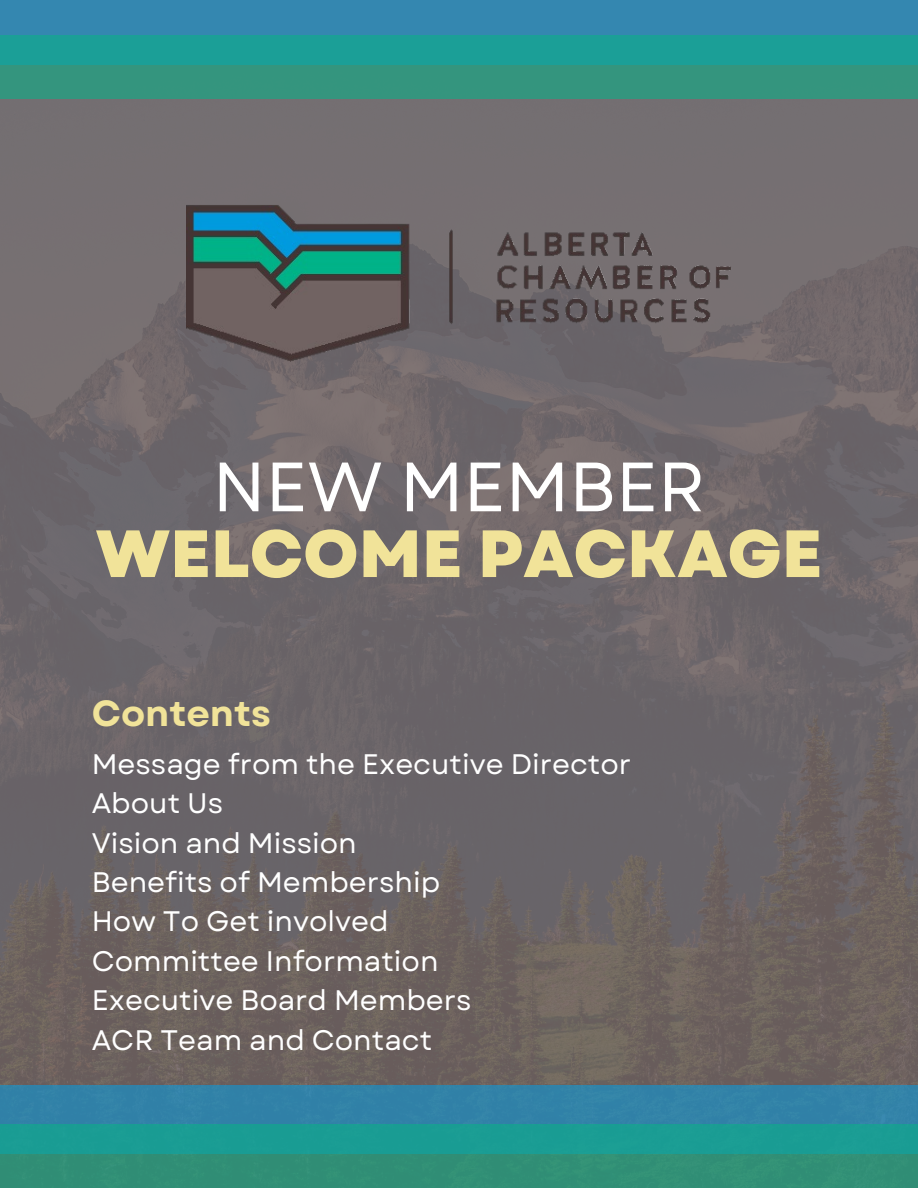
<style>
.page{position:relative;width:918px;height:1188px;background:#fff}
.page>*{position:absolute;margin:0;border:0;box-sizing:border-box;transform-origin:0 0}
.t1{font:69.6px "Garet";color:#fff}
.t2{font:800 66.6px "Garet";color:#f1e399}
.t3{font:700 36.3px "Garet";color:#f1e399}
.t4{font:28.2px "Garet";color:#fff}
</style>
<div class="page">
<img style="left:0;top:99px;width:918px;height:987px">
<img style="left:186px;top:204px;width:546px;height:158px">
<div style="left:0;top:0;width:918px;height:65px;background:#3487b0"></div>
<div style="left:0;top:36px;width:918px;height:63px;background:linear-gradient(to right,#289a8a,#289a8a)"></div>
<div style="left:0;top:1086px;width:918px;height:68px;background:#3182a8"></div>
<svg style="left:0;top:1125px;width:918px;height:63px;fill:#309377"></svg>
<p class="t1" style="left:213px;top:437px;width:494px">NEW MEMBER</p>
<p class="t2" style="left:96px;top:506px;width:728px">WELCOME PACKAGE</p>
<p class="t3" style="left:92px;top:687px;width:181px">Contents</p>
<p class="t4" style="left:92px;top:744px;width:541px">Message from the Executive Director</p>
<p class="t4" style="left:92px;top:783px;width:133px">About Us</p>
<p class="t4" style="left:92px;top:822px;width:267px">Vision and Mission</p>
<p class="t4" style="left:92px;top:862px;width:350px">Benefits of Membership</p>
<p class="t4" style="left:92px;top:901px;width:298px">How To Get involved</p>
<p class="t4" style="left:92px;top:941px;width:348px">Committee Information</p>
<p class="t4" style="left:92px;top:980px;width:381px">Executive Board Members</p>
<p class="t4" style="left:92px;top:1019px;width:342px">ACR Team and Contact</p>
</div>
